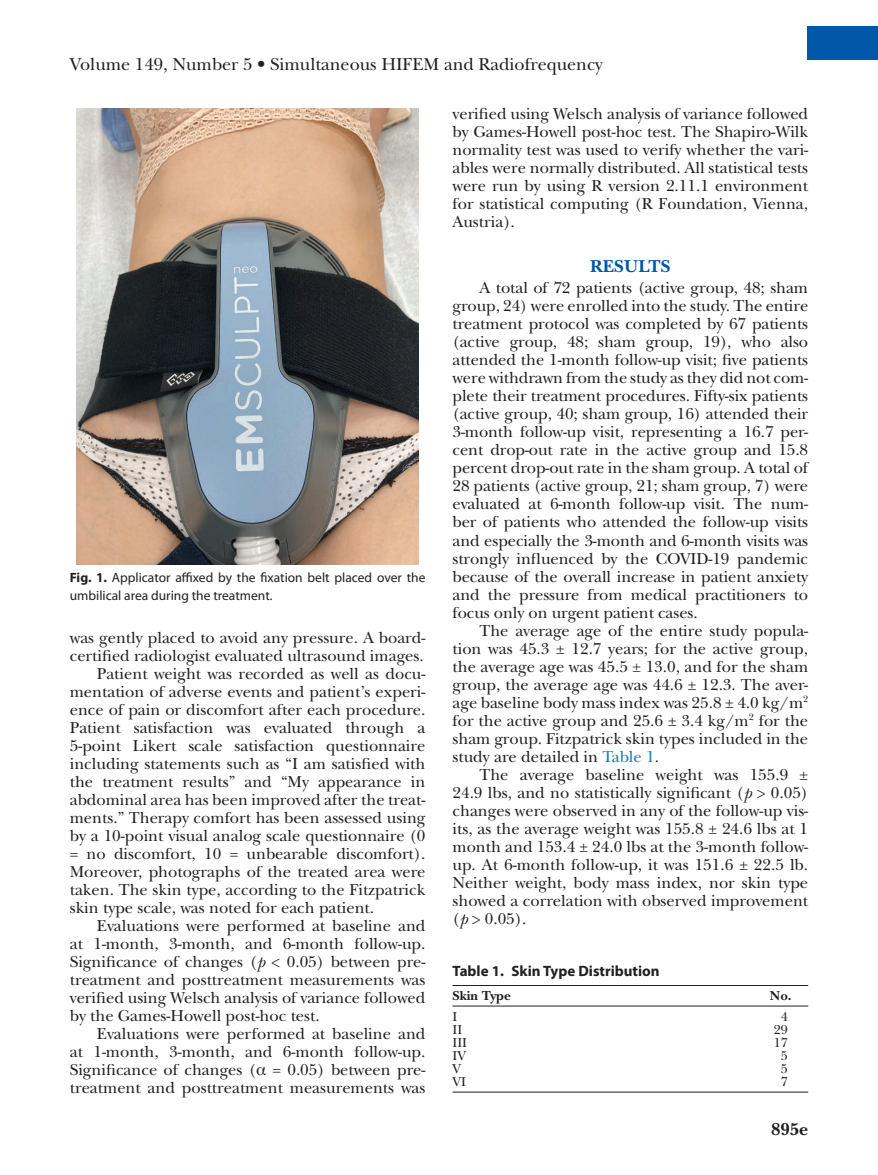
<style>
.page{position:relative;width:878px;height:1175px;background:#fff}
.page>*{position:absolute;margin:0;border:0;box-sizing:border-box;transform-origin:0 0}
.t1{font:18px "New Baskerville Std";color:#231f20}
.t2{font:700 18px "New Baskerville Std";letter-spacing:.01em;color:#0157a8}
.t3{font:700 18px "New Baskerville Std";color:#231f20}
.t4{font:16.5px/18px "New Baskerville Std";color:#231f20;text-align:justify}
.t5{font:700 15px "Myriad Pro";color:#231f20}
.t6{font:13.5px/18px "Myriad Pro";color:#231f20}
.t7{font:13.5px "New Baskerville Std";color:#231f20}
.t8{font:700 13.5px "New Baskerville Std";color:#231f20}
.s1{font-weight:700}
.s2{font-style:italic}
.s3{font-family:"Gandhari Unicode"}
.s4{color:#0f7eac}
</style>
<div class="page">
<div style="left:807px;top:26px;width:71px;height:33px;background:#0157a8"></div>
<img style="left:77px;top:108px;width:341px;height:456px">
<hr style="left:452px;top:985px;width:317px;height:1px;background:#231f20">
<hr style="left:769px;top:985px;width:39px;height:1px;background:#231f20">
<hr style="left:452px;top:1005px;width:317px;height:1px;background:#231f20">
<hr style="left:769px;top:1005px;width:39px;height:1px;background:#231f20">
<hr style="left:452px;top:1091px;width:317px;height:1px;background:#231f20">
<hr style="left:769px;top:1091px;width:39px;height:1px;background:#231f20">
<p class="t1" style="left:70px;top:54px;width:534px">Volume 149, Number 5 • Simultaneous HIFEM and Radiofrequency</p>
<p class="t6" style="left:70px;top:568px;width:357px"><span class="s1">Fig. 1.</span> Applicator affixed by the fixation belt placed over the umbilical area during the treatment.</p>
<p class="t4" style="left:70px;top:628px;width:357px">was gently placed to avoid any pressure. A board-</p>
<p class="t4" style="left:70px;top:646px;width:355px">certified radiologist evaluated ultrasound images.</p>
<p class="t4" style="left:97px;top:664px;width:330px">Patient weight was recorded as well as docu-</p>
<p class="t4" style="left:70px;top:682px;width:357px">mentation of adverse events and patient’s experi-</p>
<p class="t4" style="left:70px;top:700px;width:357px">ence of pain or discomfort after each procedure.</p>
<p class="t4" style="left:70px;top:718px;width:357px">Patient satisfaction was evaluated through a</p>
<p class="t4" style="left:70px;top:736px;width:357px">5-point Likert scale satisfaction questionnaire</p>
<p class="t4" style="left:70px;top:754px;width:357px">including statements such as “I am satisfied with</p>
<p class="t4" style="left:70px;top:772px;width:357px">the treatment results” and “My appearance in</p>
<p class="t4" style="left:70px;top:790px;width:357px">abdominal area has been improved after the treat-</p>
<p class="t4" style="left:70px;top:808px;width:357px">ments.” Therapy comfort has been assessed using</p>
<p class="t4" style="left:70px;top:826px;width:357px">by a 10-point visual analog scale questionnaire (0</p>
<p class="t4" style="left:70px;top:844px;width:357px">= no discomfort, 10 = unbearable discomfort).</p>
<p class="t4" style="left:70px;top:863px;width:357px">Moreover, photographs of the treated area were</p>
<p class="t4" style="left:70px;top:881px;width:357px">taken. The skin type, according to the Fitzpatrick</p>
<p class="t4" style="left:70px;top:899px;width:306px">skin type scale, was noted for each patient.</p>
<p class="t4" style="left:97px;top:917px;width:330px">Evaluations were performed at baseline and</p>
<p class="t4" style="left:70px;top:935px;width:357px">at 1-month, 3-month, and 6-month follow-up.</p>
<p class="t4" style="left:70px;top:953px;width:357px">Significance of changes (<span class="s2">p</span> &lt; 0.05) between pre-</p>
<p class="t4" style="left:70px;top:971px;width:357px">treatment and posttreatment measurements was</p>
<p class="t4" style="left:70px;top:989px;width:357px">verified using Welsch analysis of variance followed</p>
<p class="t4" style="left:70px;top:1007px;width:251px">by the Games-Howell post-hoc test.</p>
<p class="t4" style="left:97px;top:1025px;width:330px">Evaluations were performed at baseline and</p>
<p class="t4" style="left:70px;top:1043px;width:357px">at 1-month, 3-month, and 6-month follow-up.</p>
<p class="t4" style="left:70px;top:1061px;width:357px">Significance of changes (<span class="s3">α</span> = 0.05) between pre-</p>
<p class="t4" style="left:70px;top:1079px;width:357px">treatment and posttreatment measurements was</p>
<p class="t4" style="left:452px;top:105px;width:357px">verified using Welsch analysis of variance followed by Games-Howell post-hoc test. The Shapiro-Wilk normality test was used to verify whether the vari&shy;ables were normally distributed. All statistical tests were run by using R version 2.11.1 environment for statistical computing (R Foundation, Vienna, Austria).</p>
<p class="t2" style="left:590px;top:256px;width:82px">RESULTS</p>
<p class="t4" style="left:452px;top:279px;width:357px;text-indent:27px">A total of 72 patients (active group, 48; sham group, 24) were enrolled into the study. The entire treatment protocol was completed by 67 patients (active group, 48; sham group, 19), who also attended the 1-month follow-up visit; five patients were withdrawn from the study as they did not com&shy;plete their treatment procedures. Fifty-six patients (active group, 40; sham group, 16) attended their 3-month follow-up visit, representing a 16.7 per&shy;cent drop-out rate in the active group and 15.8 percent drop-out rate in the sham group. A total of 28 patients (active group, 21; sham group, 7) were evaluated at 6-month follow-up visit. The num&shy;ber of patients who attended the follow-up visits and especially the 3-month and 6-month visits was strongly influenced by the COVID-19 pandemic because of the overall increase in patient anxiety and the pressure from medical practitioners to focus only on urgent patient cases.</p>
<p class="t4" style="left:452px;top:621px;width:357px;text-indent:27px">The average age of the entire study popula&shy;tion was 45.3 ± 12.7 years; for the active group, the average age was 45.5 ± 13.0, and for the sham group, the average age was 44.6 ± 12.3. The aver&shy;age baseline body mass index was 25.8 ± 4.0 kg/m<sup>2 </sup>for the active group and 25.6 ± 3.4 kg/m<sup>2</sup> for the sham group. Fitzpatrick skin types included in the study are detailed in <span class="s4">Table 1</span>.</p>
<p class="t4" style="left:452px;top:765px;width:357px;text-indent:27px">The average baseline weight was 155.9 ± 24.9 lbs, and no statistically significant (<span class="s2">p</span> &gt; 0.05) changes were observed in any of the follow-up vis&shy;its, as the average weight was 155.8 ± 24.6 lbs at 1 month and 153.4 ± 24.0 lbs at the 3-month follow&shy;up. At 6-month follow-up, it was 151.6 ± 22.5 lb.<br>Neither weight, body mass index, nor skin type showed a correlation with observed improvement (<span class="s2">p</span> &gt; 0.05).</p>
<p class="t5" style="left:452px;top:961px;width:209px">Table 1. Skin Type Distribution</p>
<p class="t8" style="left:452px;top:987px;width:60px">Skin Type</p>
<p class="t8" style="left:769px;top:987px;width:23px">No.</p>
<p class="t7" style="left:452px;top:1008px;width:6px">I</p>
<p class="t7" style="left:780px;top:1008px;width:9px">4</p>
<p class="t7" style="left:452px;top:1021px;width:11px">II</p>
<p class="t7" style="left:773px;top:1021px;width:16px">29</p>
<p class="t7" style="left:452px;top:1034px;width:16px">III</p>
<p class="t7" style="left:773px;top:1034px;width:16px">17</p>
<p class="t7" style="left:452px;top:1047px;width:15px">IV</p>
<p class="t7" style="left:780px;top:1047px;width:9px">5</p>
<p class="t7" style="left:452px;top:1060px;width:10px">V</p>
<p class="t7" style="left:780px;top:1060px;width:9px">5</p>
<p class="t7" style="left:452px;top:1073px;width:15px">VI</p>
<p class="t7" style="left:780px;top:1073px;width:9px">7</p>
<p class="t3" style="left:771px;top:1118px;width:39px">895e</p>
</div>
